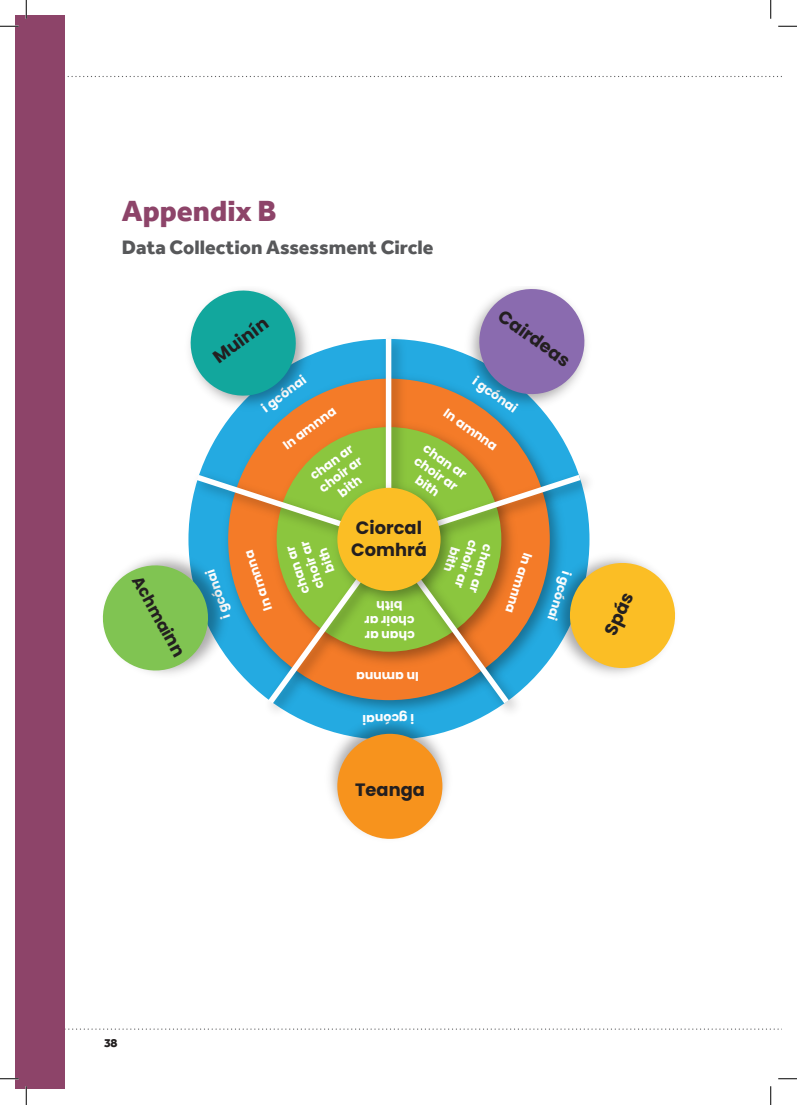
<style>
.page{position:relative;width:797px;height:1105px;background:#fff}
.page>*{position:absolute;margin:0;border:0;box-sizing:border-box;transform-origin:0 0}
.t1{font:800 30px "Effra";color:#8d4469}
.t2{font:800 20px "Effra";color:#57585a}
.t3{font:700 17.88px/21.4px "Poppins";color:#231f20}
.t4{font:700 16.25px "Poppins";color:#231f20}
.t5{font:700 12.62px/15.1px "Poppins";color:#fff;text-align:center}
.t6{font:800 12.5px "Effra";color:#231f20}
.s1{font-size:17.88px}
</style>
<div class="page">
<svg style="left:65px;top:1028px;width:714px;height:2px"></svg>
<svg style="left:67px;top:76px;width:714px;height:1px"></svg>
<div style="left:16px;top:16px;width:49px;height:1073px;background:#8d4469"></div>
<img style="left:201px;top:339px;width:376px;height:384px">
<div style="left:386px;top:339px;width:5px;height:200px;background:#fff"></div>
<img style="left:320px;top:711px;width:136px;height:128px">
<div style="left:337px;top:734px;width:105px;height:105px;background:#f7931d;border-radius:50%"></div>
<img style="left:201px;top:327px;width:115px;height:89px">
<svg style="left:190px;top:289px;width:113px;height:114px"></svg>
<img style="left:460px;top:331px;width:117px;height:83px">
<svg style="left:472px;top:288px;width:115px;height:113px"></svg>
<svg style="left:102px;top:470px;width:574px;height:239px"></svg>
<svg style="left:0;top:25px;width:19px;height:2px"></svg>
<svg style="left:778px;top:25px;width:19px;height:2px"></svg>
<svg style="left:0;top:1078px;width:19px;height:1px"></svg>
<svg style="left:778px;top:1078px;width:19px;height:1px"></svg>
<svg style="left:25px;top:0;width:2px;height:19px"></svg>
<svg style="left:25px;top:1086px;width:2px;height:19px"></svg>
<svg style="left:770px;top:0;width:1px;height:19px"></svg>
<svg style="left:770px;top:1086px;width:1px;height:19px"></svg>
<p class="t1" style="left:122px;top:193px;width:156px">Appendix B</p>
<p class="t2" style="left:122px;top:235px;width:313px">Data Collection Assessment Circle</p>
<p class="t3" style="left:209px;top:350px;width:65px;rotate:-36deg">Muinín</p>
<p class="t3" style="left:506px;top:305px;width:85px;rotate:36deg">Cairdeas</p>
<p class="t4" style="left:145px;top:572px;width:91px;rotate:61deg">Achmai<span class="s1">nn</span></p>
<p class="t5" style="left:219px;top:621px;width:53px;rotate:-109deg">i gcónai</p>
<p class="t5" style="left:259px;top:403px;width:53px;rotate:-37deg">i gcónai</p>
<p class="t5" style="left:280px;top:441px;width:64px;rotate:-37deg">In amnna</p>
<p class="t5" style="left:307px;top:471px;width:52px;rotate:-37deg">chan ar choir ar bith</p>
<p class="t5" style="left:478px;top:374px;width:53px;rotate:35deg">i gcónai</p>
<p class="t5" style="left:449px;top:405px;width:64px;rotate:35deg">In amnna</p>
<p class="t5" style="left:428px;top:440px;width:52px;rotate:35deg">chan ar choir ar bith</p>
<p class="t5" style="left:261px;top:612px;width:64px;rotate:-109deg">In amnna</p>
<p class="t5" style="left:299px;top:596px;width:52px;rotate:-109deg">chan ar choir ar bith</p>
<p class="t3" style="left:351px;top:517px;width:77px">Ciorcal<br>Comhrá</p>
<p class="t5" style="left:415px;top:643px;width:52px;rotate:179deg">chan ar choir ar bith</p>
<p class="t5" style="left:419px;top:683px;width:64px;rotate:179deg">In amnna</p>
<p class="t5" style="left:414px;top:726px;width:53px;rotate:179deg">i gcónai</p>
<p class="t5" style="left:495px;top:547px;width:52px;rotate:107deg">chan ar choir ar bith</p>
<p class="t5" style="left:535px;top:555px;width:64px;rotate:107deg">In amnna</p>
<p class="t5" style="left:574px;top:573px;width:53px;rotate:107deg">i gcónai</p>
<p class="t3" style="left:355px;top:779px;width:72px">Teanga</p>
<p class="t3" style="left:599px;top:630px;width:47px;rotate:-65deg">Spás</p>
<p class="t6" style="left:104px;top:1035px;width:15px">38</p>
</div>
